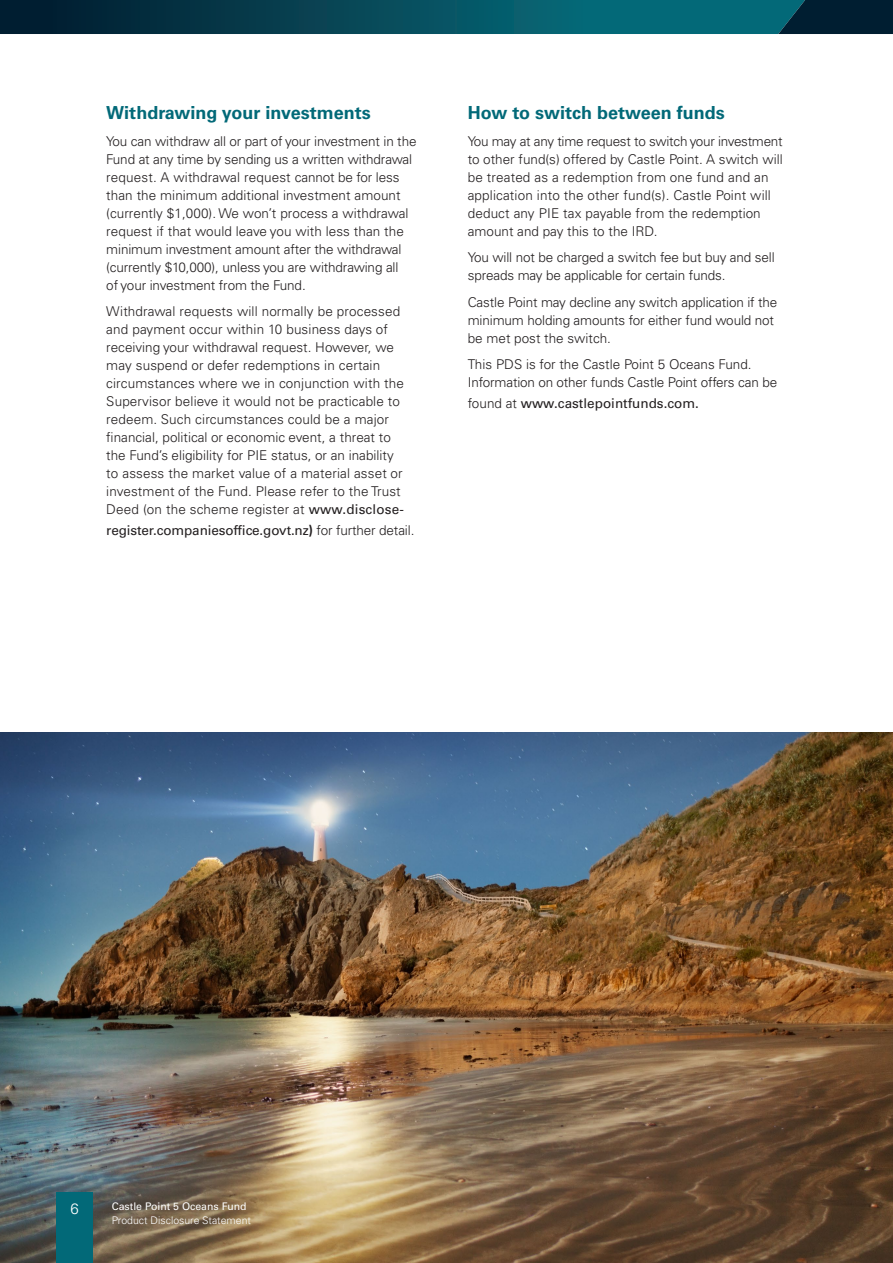
<style>
.page{position:relative;width:893px;height:1263px;background:#fff}
.page>*{position:absolute;margin:0;border:0;box-sizing:border-box;transform-origin:0 0}
.t1{font:700 18px "Univers LT Pro 65";color:#026978}
.t2{font:300 15px "Univers LT Pro 45";color:#fff}
.t3{font:300 13.5px/18px "Univers LT Pro 45";color:#231f20}
.t4{font:13.5px "Univers LT Std";letter-spacing:-.01em;color:#231f20}
.t5{font:300 10.5px "Univers LT Pro 45";color:#fff}
.t6{font:10.5px "Univers LT Std";color:#fff}
.s1{font-family:"Univers LT Std";font-weight:400}
.s2{font-family:"Univers LT Pro 65";font-weight:700}
.s3{font-family:"Univers LT Pro 45";font-weight:300}
</style>
<div class="page">
<img style="left:0;top:732px;width:893px;height:531px">
<div style="left:57px;top:1192px;width:36px;height:71px;background:#026978"></div>
<svg style="left:0;top:0;width:893px;height:34px;background:#044556"></svg>
<p class="t1" style="left:106px;top:102px;width:266px">Withdrawing your investments</p>
<p class="t3" style="left:106px;top:132px;width:312px">You can withdraw all or part of your investment in the Fund at any time by sending us a written withdrawal request. A withdrawal request cannot be for less than the minimum additional investment amount (currently $1,000). We won’t process a withdrawal request if that would leave you with less than the minimum investment amount after the withdrawal (currently $10,000), unless you are withdrawing all<br>of your investment from the Fund.</p>
<p class="t3" style="left:106px;top:303px;width:299px">Withdrawal requests will normally be processed and payment occur within 10 business days of receiving your withdrawal request. However, we may suspend or defer redemptions in certain circumstances where we in conjunction with the Supervisor believe it would not be practicable to redeem. Such circumstances could be a major financial, political or economic event, a threat to the Fund’s eligibility for PIE status, or an inability to assess the market value of a material asset or investment of the Fund. Please refer to the Trust Deed (on the scheme register at <span class="s1">www.disclose-</span></p>
<p class="t4" style="left:106px;top:523px;width:310px">register.companiesoffice.govt.nz<span class="s2">)</span> <span class="s3">for further detail.</span></p>
<p class="t1" style="left:468px;top:102px;width:258px">How to switch between funds</p>
<p class="t3" style="left:468px;top:132px;width:316px">You may at any time request to switch your investment to other fund(s) offered by Castle Point. A switch will be treated as a redemption from one fund and an application into the other fund(s). Castle Point will deduct any PIE tax payable from the redemption amount and pay this to the IRD.</p>
<p class="t3" style="left:468px;top:249px;width:308px">You will not be charged a switch fee but buy and sell spreads may be applicable for certain funds.</p>
<p class="t3" style="left:468px;top:293px;width:311px">Castle Point may decline any switch application if the minimum holding amounts for either fund would not be met post the switch.</p>
<p class="t3" style="left:468px;top:356px;width:311px">This PDS is for the Castle Point 5 Oceans Fund.<br>Information on other funds Castle Point offers can be</p>
<p class="t4" style="left:468px;top:396px;width:233px"><span class="s3">found at</span> www.castlepointfunds.com.</p>
<p class="t2" style="left:70px;top:1199px;width:10px">6</p>
<p class="t6" style="left:112px;top:1200px;width:136px">Castle Point 5 Oceans Fund</p>
<p class="t5" style="left:112px;top:1214px;width:141px">Product Disclosure Statement</p>
</div>
